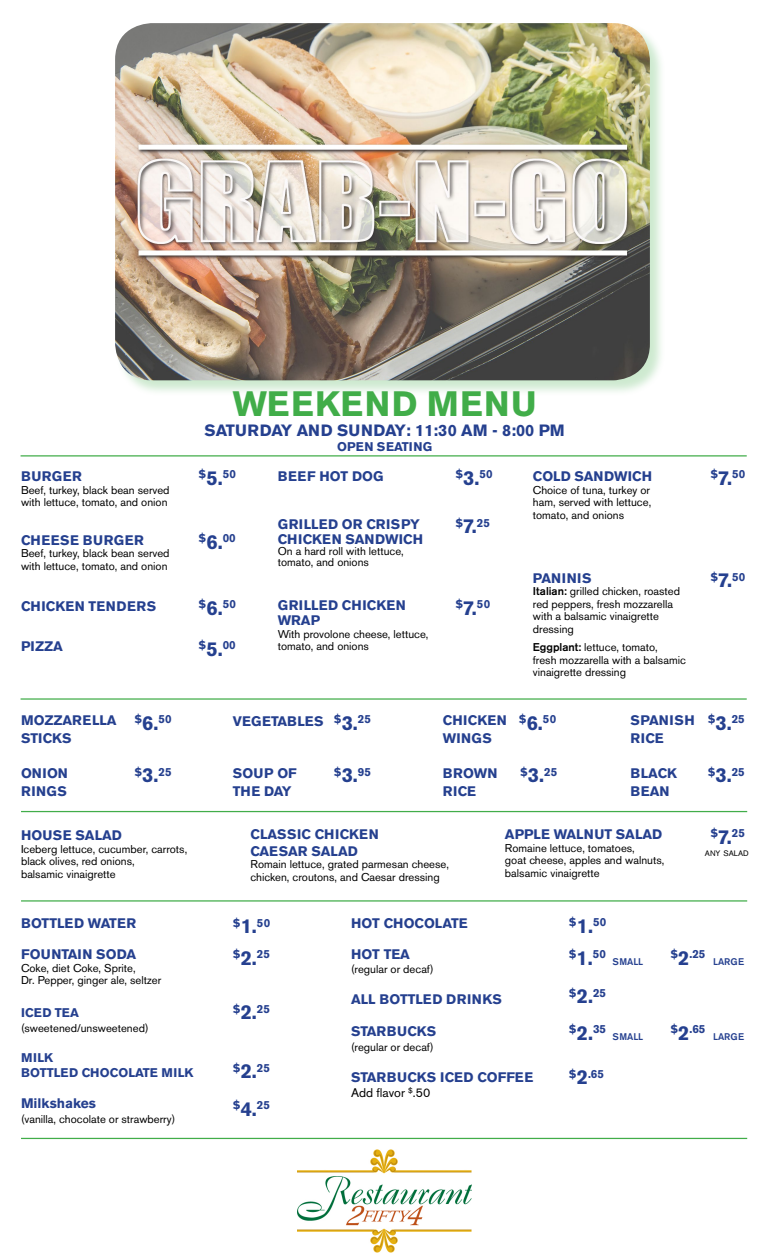
<style>
.page{position:relative;width:765px;height:1260px;background:#fff}
.page>*{position:absolute;margin:0;border:0;box-sizing:border-box;transform-origin:0 0}
.t1{font:700 35px "Akzidenz Grotesk BE";letter-spacing:.04em;color:#41ad49}
.t2{font:700 16.25px "Akzidenz Grotesk BE";color:#25408f}
.t3{font:700 13.75px/18px "Akzidenz Grotesk BE";color:#25408f}
.t4{font:700 13.75px/18px "Akzidenz Grotesk BE";letter-spacing:.02em;color:#25408f}
.t5{font:700 13.75px/18px "Akzidenz Grotesk BE";letter-spacing:.04em;color:#25408f}
.t6{font:700 13.75px/18px "Akzidenz Grotesk BE";letter-spacing:.03em;color:#25408f}
.t7{font:700 12.5px/15px "Akzidenz Grotesk BE";color:#25408f}
.t8{font:12.5px "Akzidenz Grotesk BE";color:#000}
.t9{font:700 11.62px "Akzidenz Grotesk BE";color:#25408f}
.t10{font:11.25px/12.5px "Akzidenz Grotesk BE";color:#000}
.t11{font:500 9.62px "Akzidenz Grotesk BE";color:#25408f}
.t12{font:7.88px "Akzidenz Grotesk BE";color:#000}
.s1{font-size:20px}
.s2{font-weight:500}
</style>
<div class="page">
<div style="left:115px;top:23px;width:551px;height:373px;background:#41ad49;opacity:.26"></div>
<img style="left:115px;top:23px;width:535px;height:357px">
<hr style="left:21px;top:698px;width:726px;height:2px;background:#41ad49">
<hr style="left:21px;top:455px;width:726px;height:2px;background:#41ad49">
<hr style="left:21px;top:811px;width:726px;height:1px;background:#41ad49">
<hr style="left:21px;top:900px;width:726px;height:2px;background:#41ad49">
<hr style="left:21px;top:1138px;width:726px;height:1px;background:#41ad49">
<img style="left:297px;top:1149px;width:174px;height:104px">
<h1 class="t1" style="left:233px;top:384px;width:306px">WEEKEND MENU</h1>
<h2 class="t2" style="left:205px;top:421px;width:362px">SATURDAY AND SUNDAY: 11:30 AM - 8:00 PM</h2>
<p class="t7" style="left:337px;top:439px;width:96px">OPEN SEATING</p>
<p class="t3" style="left:21px;top:468px;width:63px">BURGER</p>
<p class="t10" style="left:21px;top:484px;width:150px">Beef, turkey, black bean served with lettuce, tomato, and onion</p>
<p class="t5" style="left:21px;top:531px;width:124px">CHEESE BURGER</p>
<p class="t10" style="left:21px;top:547px;width:150px">Beef, turkey, black bean served with lettuce, tomato, and onion</p>
<p class="t5" style="left:21px;top:598px;width:137px">CHICKEN TENDERS</p>
<p class="t9" style="left:199px;top:468px;width:39px">$<span class="s1">5.</span>50</p>
<p class="t9" style="left:199px;top:531px;width:39px">$<span class="s1">6.</span>00</p>
<p class="t9" style="left:199px;top:598px;width:39px">$<span class="s1">6.</span>50</p>
<p class="t3" style="left:21px;top:638px;width:43px">PIZZA</p>
<p class="t9" style="left:199px;top:639px;width:39px">$<span class="s1">5.</span>00</p>
<p class="t4" style="left:278px;top:468px;width:107px">BEEF HOT DOG</p>
<p class="t4" style="left:278px;top:517px;width:147px;line-height:15px">GRILLED OR CRISPY<br>CHICKEN SANDWICH</p>
<p class="t10" style="left:278px;top:545px;width:128px;line-height:11.2px">On a hard roll with lettuce, tomato, and onions</p>
<p class="t4" style="left:278px;top:598px;width:130px;line-height:15px">GRILLED CHICKEN<br>WRAP</p>
<p class="t10" style="left:278px;top:628px;width:152px">With provolone cheese, lettuce, tomato, and onions</p>
<p class="t9" style="left:455px;top:468px;width:39px">$<span class="s1">3.</span>50</p>
<p class="t9" style="left:455px;top:516px;width:36px">$<span class="s1">7.</span>25</p>
<p class="t9" style="left:455px;top:597px;width:36px">$<span class="s1">7.</span>50</p>
<p class="t3" style="left:533px;top:468px;width:121px">COLD SANDWICH</p>
<p class="t10" style="left:533px;top:484px;width:120px;text-align:justify">Choice of tuna, turkey or ham, served with lettuce, tomato, and onions</p>
<p class="t5" style="left:533px;top:569px;width:60px">PANINIS</p>
<p class="t10" style="left:533px;top:585px;width:149px"><span class="s2">Italian:</span> grilled chicken, roasted red peppers, fresh mozzarella with a balsamic vinaigrette dressing</p>
<p class="t10" style="left:533px;top:641px;width:155px"><span class="s2">Eggplant:</span> lettuce, tomato,<br>fresh mozzarella with a balsamic vinaigrette dressing</p>
<p class="t9" style="left:711px;top:468px;width:36px">$<span class="s1">7.</span>50</p>
<p class="t9" style="left:711px;top:570px;width:36px">$<span class="s1">7.</span>50</p>
<p class="t9" style="left:134px;top:712px;width:39px">$<span class="s1">6.</span>50</p>
<p class="t9" style="left:134px;top:765px;width:39px">$<span class="s1">3.</span>25</p>
<p class="t9" style="left:520px;top:765px;width:39px">$<span class="s1">3.</span>25</p>
<p class="t9" style="left:334px;top:712px;width:39px">$<span class="s1">3.</span>25</p>
<p class="t9" style="left:708px;top:712px;width:39px">$<span class="s1">3.</span>25</p>
<p class="t9" style="left:334px;top:765px;width:39px">$<span class="s1">3.</span>95</p>
<p class="t9" style="left:708px;top:765px;width:39px">$<span class="s1">3.</span>25</p>
<p class="t9" style="left:519px;top:712px;width:39px">$<span class="s1">6.</span>50</p>
<p class="t3" style="left:21px;top:711px;width:97px">MOZZARELLA<br>STICKS</p>
<p class="t6" style="left:21px;top:764px;width:48px">ONION<br>RINGS</p>
<p class="t4" style="left:443px;top:764px;width:56px">BROWN<br>RICE</p>
<p class="t4" style="left:443px;top:711px;width:65px">CHICKEN<br>WINGS</p>
<p class="t3" style="left:233px;top:712px;width:92px">VEGETABLES</p>
<p class="t5" style="left:630px;top:711px;width:66px">SPANISH<br>RICE</p>
<p class="t3" style="left:233px;top:764px;width:65px">SOUP OF<br>THE DAY</p>
<p class="t3" style="left:630px;top:764px;width:48px">BLACK<br>BEAN</p>
<p class="t3" style="left:21px;top:826px;width:102px">HOUSE SALAD</p>
<p class="t10" style="left:21px;top:842px;width:168px">Iceberg lettuce, cucumber, carrots, black olives, red onions,<br>balsamic vinaigrette</p>
<p class="t3" style="left:21px;top:914px;width:117px">BOTTLED WATER</p>
<p class="t3" style="left:21px;top:945px;width:117px">FOUNTAIN SODA</p>
<p class="t10" style="left:21px;top:961px;width:142px">Coke, diet Coke, Sprite,<br>Dr. Pepper, ginger ale, seltzer</p>
<p class="t7" style="left:21px;top:1005px;width:59px">ICED TEA</p>
<p class="t10" style="left:21px;top:1021px;width:129px">(sweetened/unsweetened)</p>
<p class="t7" style="left:21px;top:1050px;width:174px">MILK<br>BOTTLED CHOCOLATE MILK</p>
<p class="t3" style="left:21px;top:1094px;width:77px">Milkshakes</p>
<p class="t10" style="left:21px;top:1113px;width:156px">(vanilla, chocolate or strawberry)</p>
<p class="t3" style="left:251px;top:826px;width:130px;line-height:16.5px">CLASSIC CHICKEN<br>CAESAR SALAD</p>
<p class="t10" style="left:251px;top:858px;width:200px">Romain lettuce, grated parmesan cheese, chicken, croutons, and Caesar dressing</p>
<p class="t3" style="left:505px;top:825px;width:159px">APPLE WALNUT SALAD</p>
<p class="t10" style="left:505px;top:841px;width:161px">Romaine lettuce, tomatoes,<br>goat cheese, apples and walnuts, balsamic vinaigrette</p>
<p class="t9" style="left:710px;top:826px;width:36px">$<span class="s1">7.</span>25</p>
<p class="t12" style="left:705px;top:848px;width:45px">ANY SALAD</p>
<p class="t9" style="left:233px;top:916px;width:39px">$<span class="s1">1.</span>50</p>
<p class="t9" style="left:233px;top:947px;width:39px">$<span class="s1">2.</span>25</p>
<p class="t9" style="left:233px;top:1002px;width:39px">$<span class="s1">2.</span>25</p>
<p class="t9" style="left:233px;top:1061px;width:39px">$<span class="s1">2.</span>25</p>
<p class="t9" style="left:233px;top:1098px;width:39px">$<span class="s1">4.</span>25</p>
<p class="t3" style="left:351px;top:914px;width:118px">HOT CHOCOLATE</p>
<p class="t3" style="left:351px;top:945px;width:61px">HOT TEA</p>
<p class="t10" style="left:351px;top:962px;width:84px">(regular or decaf)</p>
<p class="t4" style="left:351px;top:990px;width:153px">ALL BOTTLED DRINKS</p>
<p class="t3" style="left:351px;top:1022px;width:87px">STARBUCKS</p>
<p class="t10" style="left:351px;top:1040px;width:84px">(regular or decaf)</p>
<p class="t3" style="left:351px;top:1068px;width:184px">STARBUCKS ICED COFFEE</p>
<p class="t8" style="left:351px;top:1085px;width:81px">Add flavor <sup>$</sup>.50</p>
<p class="t9" style="left:569px;top:916px;width:39px">$<span class="s1">1.</span>50</p>
<p class="t9" style="left:569px;top:947px;width:39px">$<span class="s1">1.</span>50</p>
<p class="t11" style="left:613px;top:956px;width:32px">SMALL</p>
<p class="t9" style="left:670px;top:947px;width:37px">$<span class="s1">2</span>.25</p>
<p class="t11" style="left:713px;top:956px;width:33px">LARGE</p>
<p class="t9" style="left:569px;top:986px;width:39px">$<span class="s1">2.</span>25</p>
<p class="t9" style="left:569px;top:1022px;width:39px">$<span class="s1">2.</span>35</p>
<p class="t11" style="left:613px;top:1031px;width:32px">SMALL</p>
<p class="t9" style="left:670px;top:1022px;width:37px">$<span class="s1">2</span>.65</p>
<p class="t11" style="left:713px;top:1031px;width:33px">LARGE</p>
<p class="t9" style="left:569px;top:1067px;width:37px">$<span class="s1">2</span>.65</p>
</div>
